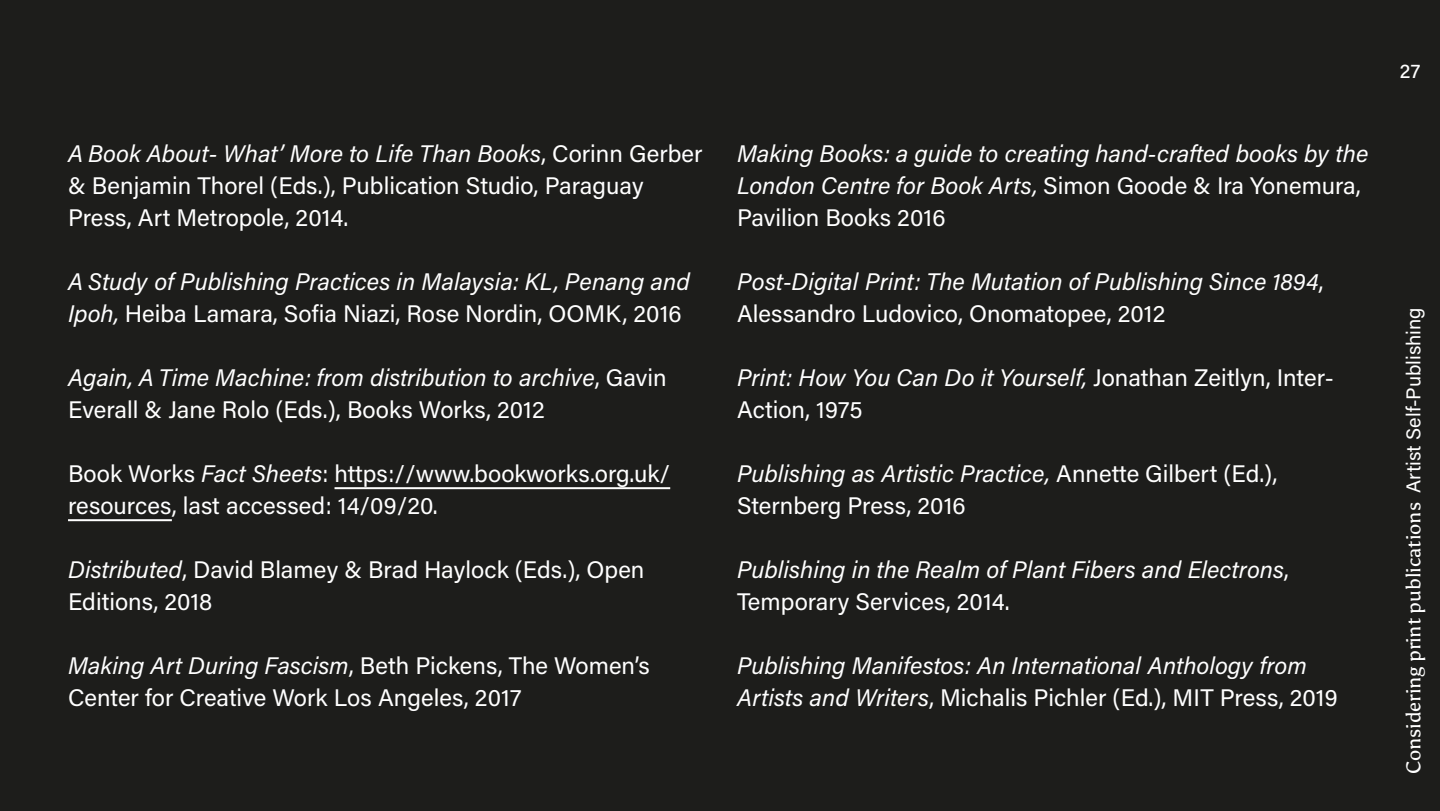
<style>
.page{position:relative;width:1440px;height:811px;background:#1d1d1b}
.page>*{position:absolute;margin:0;border:0;box-sizing:border-box;transform-origin:0 0}
.t1{font:24px/32px "Acumin Variable Concept";letter-spacing:.02em;color:#fff}
.t2{font:20px "Asul";color:#fff}
.t3{font:20px "Acumin Variable Concept";color:#fff}
.s1{font-family:"Acumin Variable Concept"}
</style>
<div class="page">
<hr style="left:335px;top:487px;width:335px;height:2px;background:#fff">
<hr style="left:68px;top:519px;width:104px;height:2px;background:#fff">
<p class="t1" style="left:68px;top:137px;width:635px">A Book About- What’ More to Life Than Books, Corinn Gerber &amp; Benjamin Thorel (Eds.), Publication Studio, Paraguay<br>Press, Art Metropole, 2014.</p>
<p class="t1" style="left:68px;top:265px;width:623px">A Study of Publishing Practices in Malaysia: KL, Penang and<br>Ipoh, Heiba Lamara, Sofia Niazi, Rose Nordin, OOMK, 2016</p>
<p class="t1" style="left:68px;top:361px;width:600px">Again, A Time Machine: from distribution to archive, Gavin<br>Everall &amp; Jane Rolo (Eds.), Books Works, 2012</p>
<p class="t1" style="left:68px;top:457px;width:603px">Book Works Fact Sheets: https://www.bookworks.org.uk/ resources, last accessed: 14/09/20.</p>
<p class="t1" style="left:68px;top:553px;width:578px">Distributed, David Blamey &amp; Brad Haylock (Eds.), Open<br>Editions, 2018</p>
<p class="t1" style="left:68px;top:649px;width:583px">Making Art During Fascism, Beth Pickens, The Women’s<br>Center for Creative Work Los Angeles, 2017</p>
<p class="t1" style="left:737px;top:137px;width:633px">Making Books: a guide to creating hand-crafted books by the<br>London Centre for Book Arts, Simon Goode &amp; Ira Yonemura,<br>Pavilion Books 2016</p>
<p class="t1" style="left:737px;top:265px;width:587px">Post-Digital Print: The Mutation of Publishing Since 1894,<br>Alessandro Ludovico, Onomatopee, 2012</p>
<p class="t1" style="left:737px;top:361px;width:598px">Print: How You Can Do it Yourself, Jonathan Zeitlyn, Inter-<br>Action, 1975</p>
<p class="t1" style="left:737px;top:457px;width:541px">Publishing as Artistic Practice, Annette Gilbert (Ed.),<br>Sternberg Press, 2016</p>
<p class="t1" style="left:737px;top:553px;width:552px">Publishing in the Realm of Plant Fibers and Electrons,<br>Temporary Services, 2014.</p>
<p class="t1" style="left:737px;top:649px;width:602px">Publishing Manifestos: An International Anthology from<br>Artists and Writers, Michalis Pichler (Ed.), MIT Press, 2019</p>
<p class="t3" style="left:1400px;top:58px;width:22px">27</p>
<p class="t2" style="left:1401px;top:774px;width:468px;rotate:-90deg">Considering print publications <span class="s1">Artist Self-Publishing</span></p>
</div>
